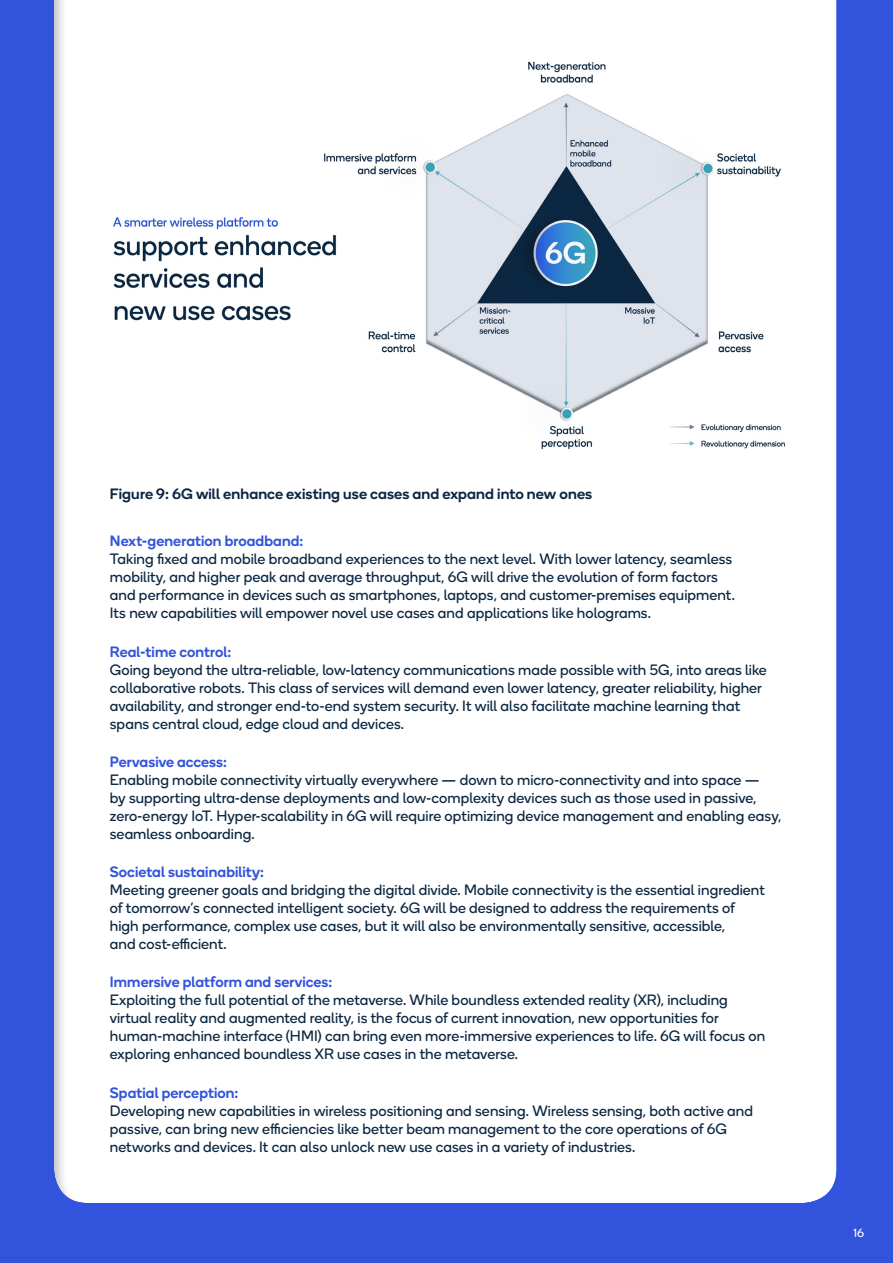
<style>
.page{position:relative;width:893px;height:1263px;background:#3253dc}
.page>*{position:absolute;margin:0;border:0;box-sizing:border-box;transform-origin:0 0}
.t1{font:15px/18px "Qualcomm Next";letter-spacing:.005em;color:#0b2742}
.t2{font:500 15px "Qualcomm Next";letter-spacing:.01em;color:#3253dc}
.t3{font:500 15px "Qualcomm Next";letter-spacing:.01em;color:#0b2742}
.t4{font:12px "Qualcomm Next";color:#fff}
</style>
<div class="page">
<div style="left:53px;top:0;width:783px;height:1204px;background:#fff"></div>
<img style="left:113px;top:61px;width:673px;height:388px">
<p class="t3" style="left:110px;top:483px;width:484px">Figure 9: 6G will enhance existing use cases and expand into new ones</p>
<p class="t2" style="left:110px;top:531px;width:195px">Next-generation broadband:</p>
<p class="t1" style="left:110px;top:550px;width:626px">Taking fixed and mobile broadband experiences to the next level. With lower latency, seamless mobility, and higher peak and average throughput, 6G will drive the evolution of form factors and performance in devices such as smartphones, laptops, and customer-premises equipment.<br>Its new capabilities will empower novel use cases and applications like holograms.</p>
<p class="t2" style="left:110px;top:641px;width:123px">Real-time control:</p>
<p class="t1" style="left:110px;top:660px;width:658px">Going beyond the ultra-reliable, low-latency communications made possible with 5G, into areas like collaborative robots. This class of services will demand even lower latency, greater reliability, higher availability, and stronger end-to-end system security. It will also facilitate machine learning that spans central cloud, edge cloud and devices.</p>
<p class="t2" style="left:110px;top:751px;width:119px">Pervasive access:</p>
<p class="t1" style="left:110px;top:770px;width:673px">Enabling mobile connectivity virtually everywhere — down to micro-connectivity and into space —<br>by supporting ultra-dense deployments and low-complexity devices such as those used in passive, zero-energy IoT. Hyper-scalability in 6G will require optimizing device management and enabling easy, seamless onboarding.</p>
<p class="t2" style="left:110px;top:862px;width:156px">Societal sustainability:</p>
<p class="t1" style="left:110px;top:880px;width:656px">Meeting greener goals and bridging the digital divide. Mobile connectivity is the essential ingredient of tomorrow’s connected intelligent society. 6G will be designed to address the requirements of high performance, complex use cases, but it will also be environmentally sensitive, accessible,<br>and cost-efficient.</p>
<p class="t2" style="left:110px;top:972px;width:224px">Immersive platform and services:</p>
<p class="t1" style="left:110px;top:991px;width:657px">Exploiting the full potential of the metaverse. While boundless extended reality (XR), including virtual reality and augmented reality, is the focus of current innovation, new opportunities for human-machine interface (HMI) can bring even more-immersive experiences to life. 6G will focus on exploring enhanced boundless XR use cases in the metaverse.</p>
<p class="t2" style="left:110px;top:1082px;width:130px">Spatial perception:</p>
<p class="t1" style="left:110px;top:1101px;width:645px">Developing new capabilities in wireless positioning and sensing. Wireless sensing, both active and passive, can bring new efficiencies like better beam management to the core operations of 6G networks and devices. It can also unlock new use cases in a variety of industries.</p>
<p class="t4" style="left:853px;top:1225px;width:12px">16</p>
</div>
